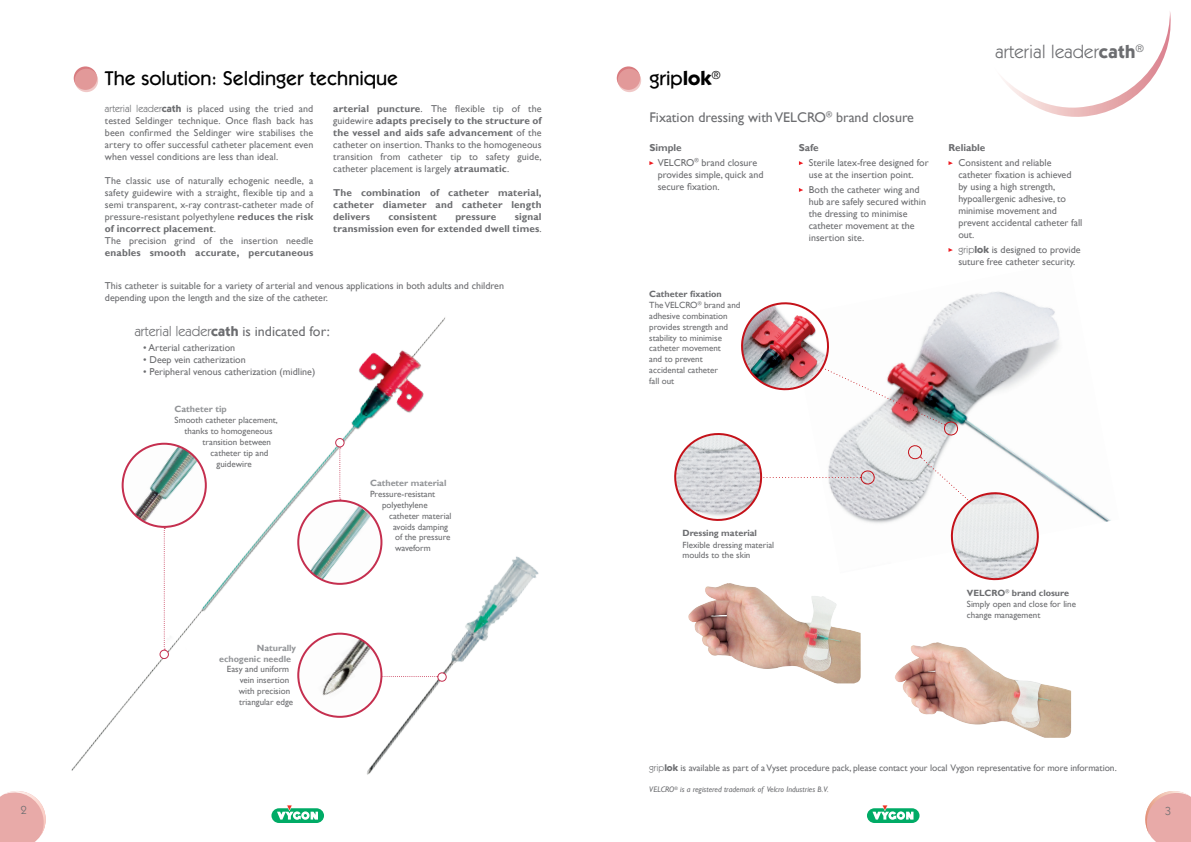
<style>
.page{position:relative;width:1191px;height:842px;background:#fff}
.page>*{position:absolute;margin:0;border:0;box-sizing:border-box;transform-origin:0 0}
.t1{font:500 20px "ITC Kabel Std";color:#000}
.t2{font:18.5px "ITC Kabel Std";letter-spacing:.01em;color:#6c6d70}
.Sub-Heading{font:14px "Gill Alt One";color:#6c6d70}
.t3{font:11.7px "ITC Kabel Std";color:#6c6d70}
.Running_text{font:10px/12px "Gill Alt One";color:#6c6d70;text-align:justify}
.Caption_text{font:10px/12px "Gill Alt One";color:#6c6d70}
.Running_text-2{font:700 10px/12px "Gill Alt One";letter-spacing:.01em;color:#6c6d70;text-align:justify}
.Caption_text-2{font:700 10px "Gill Alt One";color:#6c6d70}
.t4{font:9.5px "Gill Alt One";letter-spacing:-.005em;color:#6c6d70}
.Caption_text-3{font:9px/10.8px "Gill Alt One";color:#6c6d70}
.t5{font:700 9px/10.8px "Gill Alt One";color:#939598}
.Caption_text-4{font:700 9px "Gill Alt One";color:#6c6d70}
.t6{font:italic 8px "Gill Alt One";color:#6c6d70}
.s1{font-family:"ITC Kabel Std"}
.s2{font-family:"ITC Kabel Std";font-weight:700}
.s3{font-weight:700}
.s4{font-weight:400}
</style>
<div class="page">
<img style="left:71px;top:317px;width:374px;height:454px">
<img style="left:353px;top:537px;width:186px;height:238px">
<svg style="left:1145px;top:791px;width:46px;height:51px;background:#ebb5b2"></svg>
<svg style="left:0;top:791px;width:46px;height:51px;background:#ebb7b5"></svg>
<svg style="left:1002px;top:12px;width:169px;height:105px"></svg>
<div style="left:271px;top:808px;width:53px;height:15px;background:#00ab66;border-radius:7px"></div>
<svg style="left:277px;top:805px;width:41px;height:15px"></svg>
<div style="left:867px;top:808px;width:52px;height:15px;background:#00ab66;border-radius:7px"></div>
<svg style="left:872px;top:805px;width:41px;height:15px"></svg>
<svg style="left:74px;top:66px;width:23px;height:24px"></svg>
<svg style="left:75px;top:69px;width:23px;height:23px"></svg>
<img style="left:123px;top:444px;width:83px;height:83px;border-radius:42px">
<div style="left:122px;top:443px;width:85px;height:85px;border:2px solid #c52f4f;border-radius:50%"></div>
<img style="left:298px;top:501px;width:83px;height:83px">
<div style="left:297px;top:500px;width:85px;height:85px;border:2px solid #c52f4f;border-radius:50%"></div>
<div style="left:160px;top:650px;width:8px;height:8px;background:#fff;border-radius:50%"></div>
<div style="left:159px;top:650px;width:10px;height:9px;border:1px solid #c52f4f;border-radius:50%"></div>
<div style="left:336px;top:438px;width:8px;height:9px;background:#fff;border-radius:50%"></div>
<div style="left:335px;top:438px;width:9px;height:9px;border:1px solid #c52f4f;border-radius:50%"></div>
<div style="left:438px;top:673px;width:8px;height:8px;background:#fff;border-radius:50%"></div>
<div style="left:437px;top:672px;width:10px;height:10px;border:1px solid #c52f4f;border-radius:50%"></div>
<svg style="left:164px;top:528px;width:1px;height:122px"></svg>
<svg style="left:339px;top:447px;width:2px;height:53px"></svg>
<svg style="left:382px;top:676px;width:56px;height:1px"></svg>
<img style="left:298px;top:634px;width:83px;height:83px">
<div style="left:297px;top:633px;width:85px;height:85px;border:2px solid #c52f4f;border-radius:50%"></div>
<svg style="left:617px;top:66px;width:23px;height:24px"></svg>
<svg style="left:618px;top:69px;width:23px;height:23px"></svg>
<img style="left:962px;top:291px;width:149px;height:231px">
<img style="left:688px;top:584px;width:172px;height:99px">
<img style="left:895px;top:642px;width:176px;height:96px">
<svg style="left:674px;top:298px;width:369px;height:286px"></svg>
<svg style="left:649px;top:161px;width:4px;height:4px"></svg>
<svg style="left:799px;top:161px;width:4px;height:4px"></svg>
<svg style="left:799px;top:188px;width:4px;height:4px"></svg>
<svg style="left:948px;top:161px;width:5px;height:4px"></svg>
<svg style="left:948px;top:248px;width:5px;height:4px"></svg>
<p class="t1" style="left:105px;top:67px;width:295px">The solution: Seldinger technique</p>
<p class="Running_text" style="left:105px;top:103px;width:210px"><span class="s1">arterial leader</span><span class="s2">cath</span> is placed using the tried and tested Seldinger technique. Once flash back has been confirmed the Seldinger wire stabilises the artery to offer successful catheter placement even when vessel conditions are less than ideal.</p>
<p class="Running_text" style="left:105px;top:175px;width:210px">The classic use of naturally echogenic needle, a safety guidewire with a straight, flexible tip and a semi transparent, x-ray contrast-catheter made of pressure-resistant polyethylene <span class="s3">reduces the risk of incorrect placement</span>.</p>
<p class="Running_text" style="left:105px;top:235px;width:210px">The precision grind of the insertion needle <span class="s3">enables smooth accurate, percutaneous</span></p>
<p class="Running_text" style="left:333px;top:102px;width:210px"><span class="s3">arterial puncture</span>. The flexible tip of the guidewire <span class="s3">adapts precisely to the structure of the vessel and aids safe advancement</span> of the catheter on insertion. Thanks to the homogeneous transition from catheter tip to safety guide, catheter placement is largely <span class="s3">atraumatic</span>.</p>
<p class="Running_text-2" style="left:333px;top:186px;width:210px">The combination of catheter material, catheter diameter and catheter length delivers</p>
<p class="Running_text-2" style="left:333px;top:210px;width:210px;text-align:right">signal<br>transmission even for extended dwell times<span class="s4">.</span></p>
<p class="Running_text-2" style="left:388px;top:210px;width:50px">consistent</p>
<p class="Running_text-2" style="left:455px;top:210px;width:43px">pressure</p>
<p class="Running_text" style="left:105px;top:280px;width:401px">This catheter is suitable for a variety of arterial and venous applications in both adults and children depending upon the length and the size of the catheter.</p>
<p class="Sub-Heading" style="left:135px;top:323px;width:197px"><span class="s1">arterial leader</span><span class="s2">cath</span> is indicated for:</p>
<p class="Running_text" style="left:143px;top:341px;width:94px">• Arterial catherization</p>
<p class="Running_text" style="left:143px;top:353px;width:104px">• Deep vein catherization</p>
<p class="Running_text" style="left:143px;top:365px;width:174px">• Peripheral venous catherization (midline)</p>
<p class="t5" style="left:175px;top:403px;width:54px">Catheter tip</p>
<p class="Caption_text-3" style="left:175px;top:415px;width:105px">Smooth catheter placement,</p>
<p class="Caption_text-3" style="left:185px;top:426px;width:89px">thanks to homogeneous</p>
<p class="Caption_text-3" style="left:203px;top:436px;width:70px">transition between</p>
<p class="Caption_text-3" style="left:211px;top:447px;width:59px">catheter tip and</p>
<p class="Caption_text-3" style="left:217px;top:458px;width:37px">guidewire</p>
<p class="t5" style="left:219px;top:642px;width:79px;text-indent:38px">Naturally echogenic needle</p>
<p class="Caption_text-3" style="left:227px;top:664px;width:64px;text-align:right">Easy and uniform vein insertion</p>
<p class="Caption_text-3" style="left:239px;top:685px;width:53px">with precision</p>
<p class="Caption_text-3" style="left:239px;top:696px;width:56px">triangular edge</p>
<p class="t5" style="left:370px;top:477px;width:78px">Catheter material</p>
<p class="Caption_text-3" style="left:370px;top:489px;width:67px">Pressure-resistant</p>
<p class="Caption_text-3" style="left:382px;top:500px;width:47px">polyethylene</p>
<p class="Caption_text-3" style="left:389px;top:510px;width:64px">catheter material</p>
<p class="Caption_text-3" style="left:393px;top:521px;width:56px">avoids damping</p>
<p class="Caption_text-3" style="left:395px;top:532px;width:57px">of the pressure</p>
<p class="Caption_text-3" style="left:395px;top:543px;width:37px">waveform</p>
<p class="t1" style="left:649px;top:67px;width:73px">grip<span class="s3">lok</span><sup>®</sup></p>
<p class="Sub-Heading" style="left:649px;top:109px;width:266px">Fixation dressing with VELCRO<sup>®</sup> brand closure</p>
<p class="Caption_text-2" style="left:649px;top:142px;width:34px">Simple</p>
<p class="Caption_text" style="left:658px;top:156px;width:107px">VELCRO<sup>®</sup> brand closure provides simple, quick and secure fixation.</p>
<p class="Caption_text-4" style="left:649px;top:289px;width:74px">Catheter fixation</p>
<p class="Caption_text-3" style="left:649px;top:300px;width:93px">The VELCRO<sup>®</sup> brand and adhesive combination provides strength and stability to minimise catheter movement<br>and to prevent accidental catheter<br>fall out</p>
<p class="Caption_text-2" style="left:799px;top:142px;width:21px">Safe</p>
<p class="Caption_text" style="left:809px;top:156px;width:121px">Sterile latex-free designed for use at the insertion point.</p>
<p class="Caption_text" style="left:809px;top:183px;width:119px">Both the catheter wing and hub are safely secured within the dressing to minimise catheter movement at the insertion site.</p>
<h2 class="t2" style="left:995px;top:41px;width:150px">arterial leader<span class="s3">cath</span><sup>®</sup></h2>
<p class="Caption_text-2" style="left:948px;top:142px;width:38px">Reliable</p>
<p class="Caption_text" style="left:958px;top:156px;width:125px">Consistent and reliable catheter fixation is achieved by using a high strength, hypoallergenic adhesive, to minimise movement and prevent accidental catheter fall out.</p>
<p class="Caption_text" style="left:958px;top:243px;width:124px"><span class="s1">grip</span><span class="s2">lok</span> is designed to provide suture free catheter security.</p>
<p class="Caption_text-4" style="left:682px;top:528px;width:76px">Dressing material</p>
<p class="Caption_text-3" style="left:682px;top:539px;width:93px">Flexible dressing material moulds to the skin</p>
<p class="Caption_text-4" style="left:967px;top:588px;width:104px">VELCRO<sup>®</sup> brand closure</p>
<p class="Caption_text-3" style="left:967px;top:598px;width:111px">Simply open and close for line change management</p>
<p class="t4" style="left:649px;top:762px;width:469px"><span class="s1">grip</span><span class="s2">lok</span> is available as part of a Vyset procedure pack, please contact your local Vygon representative for more information.</p>
<p class="t6" style="left:649px;top:785px;width:181px">VELCRO<sup>®</sup> is a registered trademark of Velcro Industries B.V.</p>
<p class="t3" style="left:21px;top:804px;width:7px">2</p>
<p class="t3" style="left:1165px;top:804px;width:7px">3</p>
</div>
